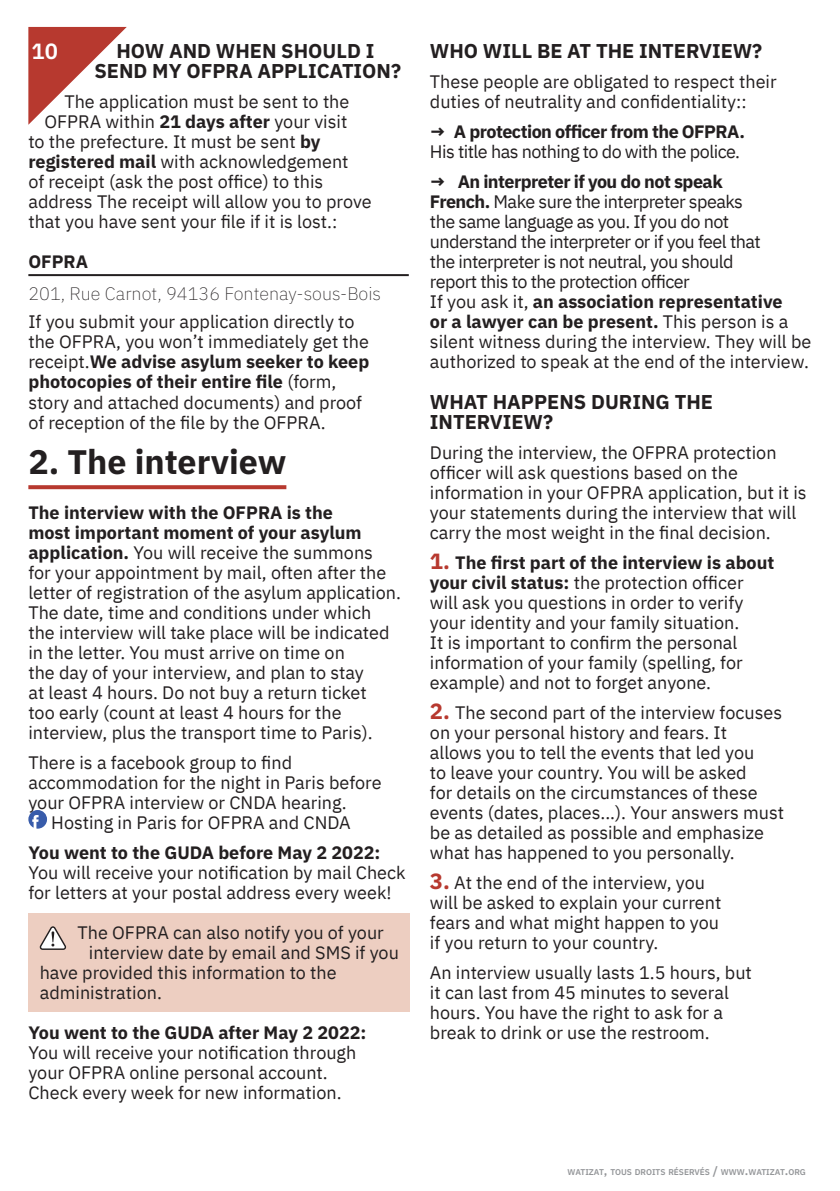
<style>
.page{position:relative;width:840px;height:1191px;background:#fff}
.page>*{position:absolute;margin:0;border:0;box-sizing:border-box;transform-origin:0 0}
.H3_Sous-titres_-_Procédure{font:700 34px "IBM Plex Sans Arabic";color:#231f20}
.t1{font:600 22px "IBM Plex Sans Arabic";color:#fff}
.H4_Sous-titres{font:700 20px/20px "IBM Plex Sans Arabic";color:#231f20;text-align:center}
.Texte_paragraphes{font:18px/20px "IBM Plex Sans Arabic";color:#231f20}
.Texte_normal{font:18px/20px "IBM Plex Sans Arabic";color:#231f20}
.Texte_paragraphes-2{font:18px/20px "IBM Plex Sans Arabic";letter-spacing:-.03em;color:#231f20}
.Encadré_-_Procédure{font:18px "IBM Plex Sans Arabic";color:#231f20}
.Texte_coordonnées{font:200 18px "IBM Plex Sans Arabic";color:#231f20}
.H4_noms_lieux{font:700 18px "IBM Plex Sans Arabic";color:#231f20}
.t2{font:600 8.4px "IBM Plex Sans Arabic";color:#939598}
.s1{font-weight:700}
.s2{font-weight:700;font-size:22px;color:#b7392f}
.s3{font-size:12px}
</style>
<div class="page">
<svg style="left:28px;top:27px;width:99px;height:98px"></svg>
<hr style="left:28px;top:274px;width:380px;height:2px;background:#231f20">
<svg style="left:28px;top:485px;width:258px;height:4px"></svg>
<div style="left:28px;top:913px;width:382px;height:98px;background:#edcec1"></div>
<svg style="left:28px;top:810px;width:19px;height:18px"></svg>
<svg style="left:40px;top:926px;width:26px;height:24px"></svg>
<p class="t1" style="left:31px;top:39px;width:28px">10</p>
<p class="H4_Sous-titres" style="left:94px;top:41px;width:308px">HOW AND WHEN SHOULD I<br>SEND MY OFPRA APPLICATION?</p>
<p class="Texte_normal" style="left:64px;top:92px;width:286px">The application must be sent to the</p>
<p class="Texte_normal" style="left:44px;top:112px;width:304px">OFPRA within <span class="s1">21 days after</span> your visit</p>
<p class="Texte_normal" style="left:28px;top:132px;width:293px">to the prefecture. It must be sent <span class="s1">by</span></p>
<p class="Texte_normal" style="left:28px;top:152px;width:321px"><span class="s1">registered mail</span> with acknowledgement</p>
<p class="Texte_normal" style="left:28px;top:172px;width:296px">of receipt (ask the post office) to this</p>
<p class="Texte_normal" style="left:28px;top:192px;width:344px">address The receipt will allow you to prove</p>
<p class="Texte_normal" style="left:28px;top:212px;width:310px">that you have sent your file if it is lost.:</p>
<p class="H4_noms_lieux" style="left:28px;top:252px;width:61px">OFPRA</p>
<p class="Texte_coordonnées" style="left:28px;top:284px;width:354px">201, Rue Carnot, 94136 Fontenay-sous-Bois</p>
<p class="Texte_paragraphes" style="left:28px;top:312px;width:342px">If you submit your application directly to the OFPRA, you won’t immediately get the receipt.<span class="s1">We advise asylum seeker to keep photocopies of their entire file</span> (form, story and attached documents) and proof of reception of the file by the OFPRA.</p>
<p class="H3_Sous-titres_-_Procédure" style="left:28px;top:442px;width:259px">2. The interview</p>
<p class="Texte_paragraphes" style="left:28px;top:502px;width:374px"><span class="s1">The interview with the OFPRA is the<br>most important moment of your asylum application.</span> You will receive the summons<br>for your appointment by mail, often after the letter of registration of the asylum application.<br>The date, time and conditions under which the interview will take place will be indicated in the letter. You must arrive on time on<br>the day of your interview, and plan to stay<br>at least 4 hours. Do not buy a return ticket<br>too early (count at least 4 hours for the interview, plus the transport time to Paris).</p>
<p class="Texte_paragraphes" style="left:28px;top:752px;width:265px">There is a facebook group to find</p>
<p class="Texte_paragraphes" style="left:28px;top:772px;width:354px">accommodation for the night in Paris before</p>
<p class="Texte_paragraphes" style="left:28px;top:792px;width:320px">your OFPRA interview or CNDA hearing.</p>
<p class="Texte_paragraphes" style="left:51px;top:812px;width:301px">Hosting in Paris for OFPRA and CNDA</p>
<p class="Texte_paragraphes" style="left:28px;top:842px;width:378px"><span class="s1">You went to the GUDA before May 2 2022:<br></span>You will receive your notification by mail Check for letters at your postal address every week!</p>
<p class="Encadré_-_Procédure" style="left:77px;top:922px;width:308px">The OFPRA can also notify you of your</p>
<p class="Encadré_-_Procédure" style="left:89px;top:942px;width:311px">interview date by email and SMS if you</p>
<p class="Encadré_-_Procédure" style="left:40px;top:962px;width:298px">have provided this information to the</p>
<p class="Encadré_-_Procédure" style="left:40px;top:982px;width:124px">administration.</p>
<p class="Texte_normal" style="left:28px;top:1022px;width:339px"><span class="s1">You went to the GUDA after May 2 2022:<br></span>You will receive your notification through your OFPRA online personal account.<br>Check every week for new information.</p>
<p class="H4_Sous-titres" style="left:429px;top:41px;width:334px">WHO WILL BE AT THE INTERVIEW?</p>
<p class="Texte_normal" style="left:429px;top:72px;width:348px">These people are obligated to respect their duties of neutrality and confidentiality::</p>
<p class="Texte_paragraphes-2" style="left:429px;top:122px;width:316px"><span class="s1">→ A protection officer from the OFPRA.<br></span>His title has nothing to do with the police.</p>
<p class="Texte_paragraphes-2" style="left:429px;top:172px;width:332px"><span class="s1">→ An interpreter if you do not speak French.</span> Make sure the interpreter speaks the same language as you. If you do not understand the interpreter or if you feel that the interpreter is not neutral, you should report this to the protection officer</p>
<p class="Texte_normal" style="left:429px;top:292px;width:383px">If you ask it, <span class="s1">an association representative<br>or a lawyer can be present.</span> This person is a silent witness during the interview. They will be authorized to speak at the end of the interview.</p>
<p class="H4_Sous-titres" style="left:429px;top:391px;width:284px;text-align:left">WHAT HAPPENS DURING THE<br>INTERVIEW?</p>
<p class="Texte_normal" style="left:429px;top:442px;width:378px">During the interview, the OFPRA protection officer will ask questions based on the information in your OFPRA application, but it is your statements during the interview that will carry the most weight in the final decision.</p>
<p class="Texte_paragraphes" style="left:429px;top:552px;width:346px"><span class="s2">1.</span> <span class="s1">The first part of the interview is about your civil status:</span> the protection officer will ask you questions in order to verify your identity and your family situation.<br>It is important to confirm the personal information of your family (spelling, for example) and not to forget anyone.</p>
<p class="Texte_paragraphes" style="left:429px;top:702px;width:355px"><span class="s2">2.</span> The second part of the interview focuses on your personal history and fears. It<br>allows you to tell the events that led you<br>to leave your country. You will be asked<br>for details on the circumstances of these events (dates, places...). Your answers must be as detailed as possible and emphasize what has happened to you personally.</p>
<p class="Texte_paragraphes" style="left:429px;top:872px;width:293px"><span class="s2">3.</span> At the end of the interview, you will be asked to explain your current fears and what might happen to you if you return to your country.</p>
<p class="Texte_paragraphes" style="left:429px;top:962px;width:323px">An interview usually lasts 1.5 hours, but it can last from 45 minutes to several hours. You have the right to ask for a break to drink or use the restroom.</p>
<p class="t2" style="left:567px;top:1166px;width:240px">WATIZAT<span class="s3">,</span> TOUS DROITS RÉSERVÉS <span class="s3">/</span> WWW<span class="s3">.</span>WATIZAT<span class="s3">.</span>ORG</p>
</div>
